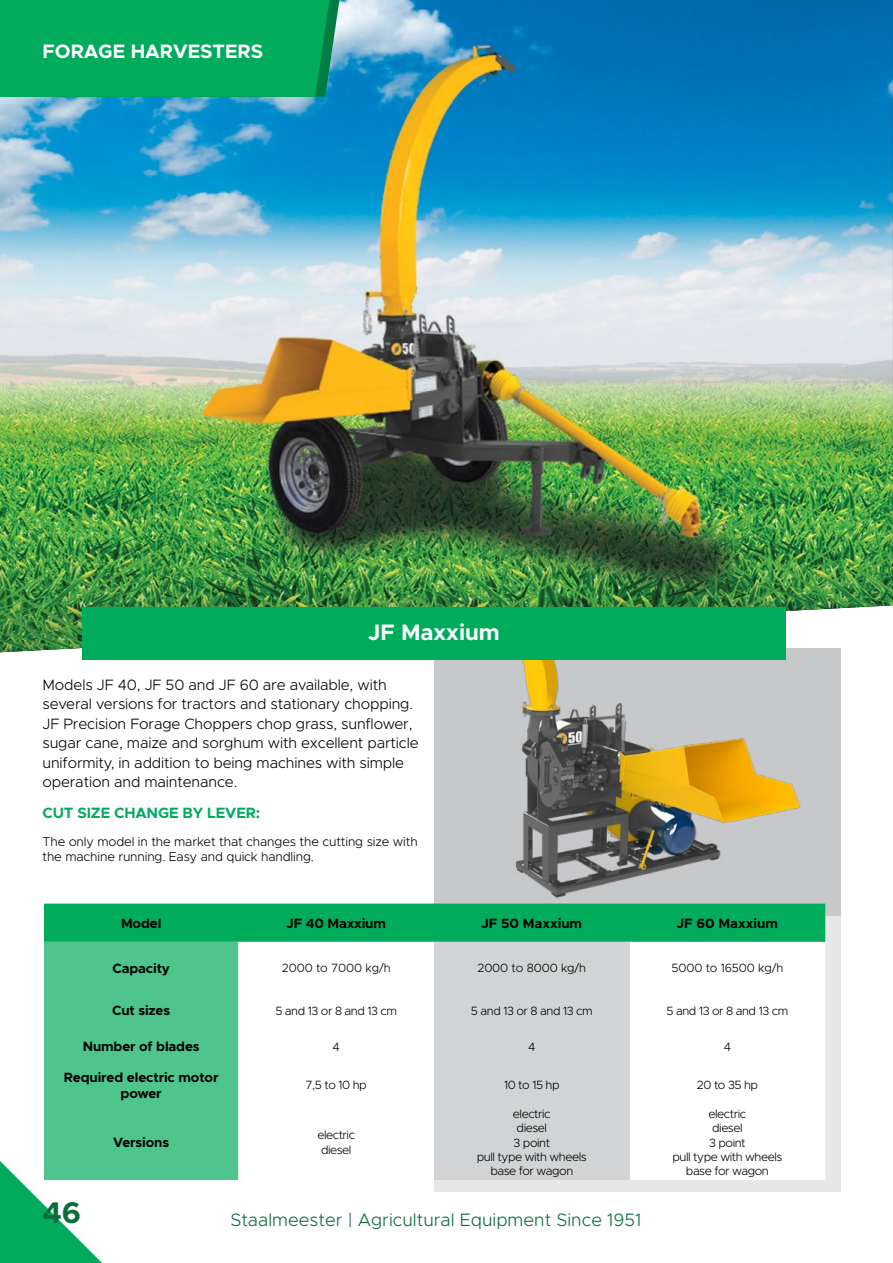
<style>
.page{position:relative;width:893px;height:1263px;background:#fff}
.page>*{position:absolute;margin:0;border:0;box-sizing:border-box;transform-origin:0 0}
.t1{font:700 30px "Metropolis";color:#0b6e3a}
.t2{font:700 22.5px "Metropolis";color:#fff}
.t3{font:700 19.5px "Metropolis";color:#fff}
.t4{font:300 18px "Metropolis";color:#0b6e3a}
.t5{font:300 15px/19.5px "Metropolis";letter-spacing:-.01em;color:#000}
.t6{font:700 15px "Metropolis";letter-spacing:-.01em;color:#00ac5c}
.t7{font:700 13.5px/16.2px "Metropolis";letter-spacing:-.01em;color:#000;text-align:center}
.t8{font:300 12.75px/15.3px "Metropolis";letter-spacing:-.01em;color:#000}
.t9{font:300 12px/14.4px "Metropolis";letter-spacing:-.04em;color:#000;text-align:center}
.t10{font:300 12px "Metropolis";letter-spacing:-.01em;color:#000}
</style>
<div class="page">
<svg style="left:0;top:1161px;width:102px;height:102px"></svg>
<img style="left:0;top:0;width:893px;height:652px">
<img style="left:892px;top:0;width:1px;height:605px">
<div style="left:435px;top:649px;width:406px;height:543px;background:#e7e7e7"></div>
<div style="left:435px;top:649px;width:406px;height:267px;background:#c7c8ca"></div>
<img style="left:448px;top:659px;width:353px;height:239px">
<div style="left:44px;top:903px;width:781px;height:39px;background:#00ac5c"></div>
<div style="left:44px;top:942px;width:194px;height:238px;background:#4dc58d"></div>
<svg style="left:238px;top:942px;width:587px;height:238px"></svg>
<div style="left:434px;top:942px;width:196px;height:238px;background:#d1d3d4"></div>
<div style="left:0;top:0;width:339px;height:97px;background:#00ac5c"></div>
<div style="left:82px;top:607px;width:704px;height:52px;background:#00ac5c"></div>
<h3 class="t3" style="left:43px;top:39px;width:222px">FORAGE HARVESTERS</h3>
<h2 class="t2" style="left:368px;top:618px;width:133px">JF Maxxium</h2>
<p class="t5" style="left:43px;top:675px;width:378px">Models JF 40, JF 50 and JF 60 are available, with several versions for tractors and stationary chopping.<br>JF Precision Forage Choppers chop grass, sunflower, sugar cane, maize and sorghum with excellent particle uniformity, in addition to being machines with simple operation and maintenance.</p>
<p class="t6" style="left:43px;top:803px;width:219px">CUT SIZE CHANGE BY LEVER:</p>
<p class="t8" style="left:43px;top:834px;width:377px">The only model in the market that changes the cutting size with the machine running. Easy and quick handling.</p>
<p class="t7" style="left:121px;top:915px;width:42px">Model</p>
<p class="t7" style="left:286px;top:915px;width:101px">JF 40 Maxxium</p>
<p class="t7" style="left:481px;top:915px;width:102px">JF 50 Maxxium</p>
<p class="t7" style="left:677px;top:915px;width:102px">JF 60 Maxxium</p>
<p class="t7" style="left:112px;top:960px;width:59px">Capacity</p>
<p class="t10" style="left:282px;top:960px;width:110px">2000 to 7000 kg/h</p>
<p class="t10" style="left:477px;top:960px;width:110px">2000 to 8000 kg/h</p>
<p class="t10" style="left:671px;top:960px;width:114px">5000 to 16500 kg/h</p>
<p class="t7" style="left:112px;top:1002px;width:60px">Cut sizes</p>
<p class="t9" style="left:275px;top:1003px;width:123px">5 and 13 or 8 and 13 cm</p>
<p class="t9" style="left:471px;top:1003px;width:123px">5 and 13 or 8 and 13 cm</p>
<p class="t9" style="left:667px;top:1003px;width:123px">5 and 13 or 8 and 13 cm</p>
<p class="t7" style="left:83px;top:1039px;width:119px">Number of blades</p>
<p class="t9" style="left:333px;top:1039px;width:9px">4</p>
<p class="t9" style="left:528px;top:1039px;width:9px">4</p>
<p class="t9" style="left:724px;top:1039px;width:9px">4</p>
<p class="t7" style="left:64px;top:1069px;width:156px">Required electric motor power</p>
<p class="t9" style="left:306px;top:1078px;width:63px">7,5 to 10 hp</p>
<p class="t9" style="left:504px;top:1078px;width:57px">10 to 15 hp</p>
<p class="t9" style="left:697px;top:1078px;width:63px">20 to 35 hp</p>
<p class="t7" style="left:113px;top:1134px;width:57px">Versions</p>
<p class="t9" style="left:317px;top:1128px;width:39px">electric diesel</p>
<p class="t9" style="left:477px;top:1106px;width:111px">electric<br>diesel<br>3 point<br>pull type with wheels base for wagon</p>
<p class="t9" style="left:672px;top:1106px;width:111px">electric<br>diesel<br>3 point<br>pull type with wheels base for wagon</p>
<h1 class="t1" style="left:43px;top:1194px;width:40px">46</h1>
<p class="t4" style="left:230px;top:1208px;width:412px">Staalmeester | Agricultural Equipment Since 1951</p>
</div>
